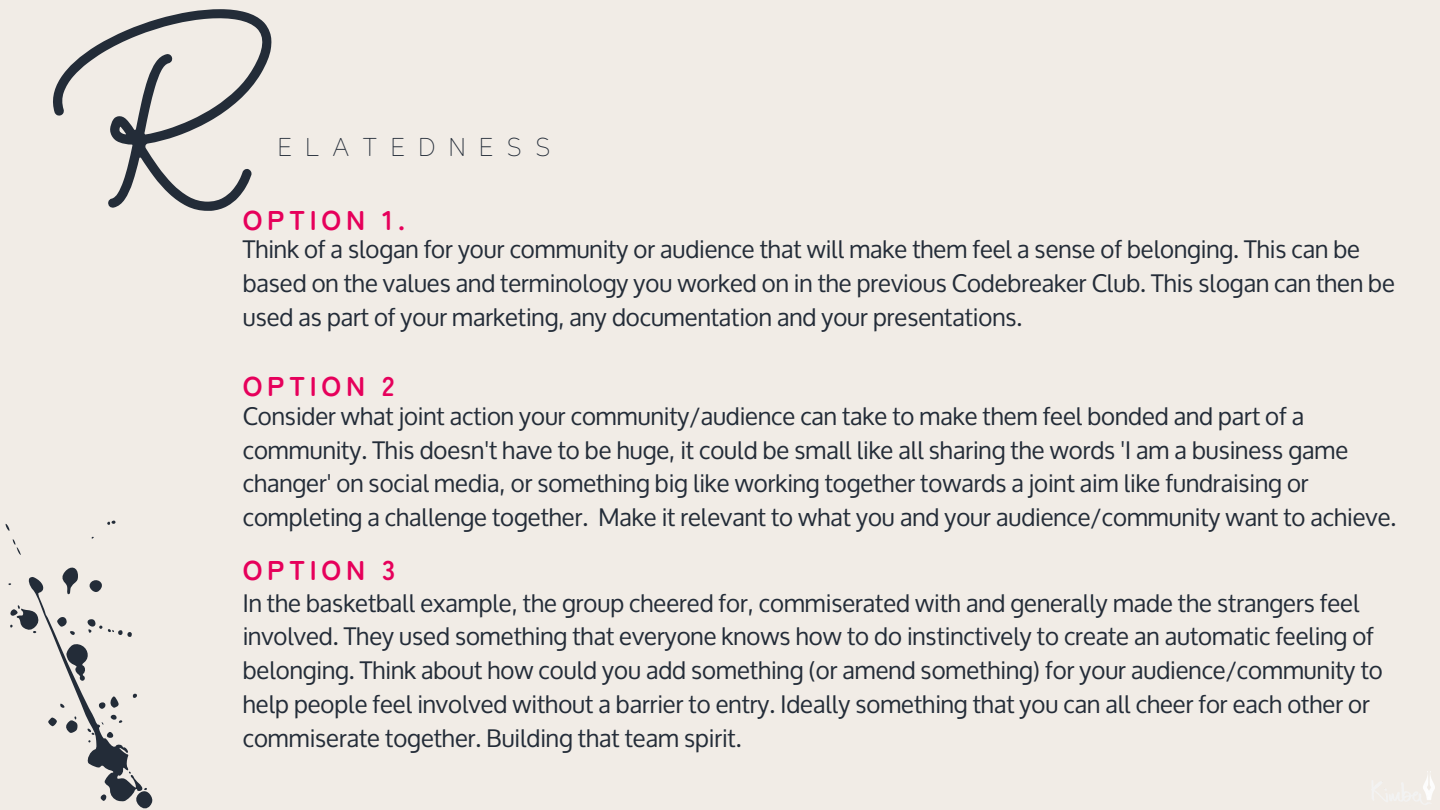
<style>
.page{position:relative;width:1440px;height:810px;background:#f1ece6}
.page>*{position:absolute;margin:0;border:0;box-sizing:border-box;transform-origin:0 0}
.t1{font:176.8px "Halimun";color:#232c38}
.t2{font:700 27.2px "Zen Maru Gothic";letter-spacing:.175em;color:#e6005b}
.t3{font:300 25.8px "Zen Maru Gothic";letter-spacing:.5em;color:#232c38}
.t4{font:24.2px/33.8px "Oxygen";color:#232c38}
</style>
<div class="page">
<svg style="left:8px;top:567px;width:145px;height:242px"></svg>
<svg style="left:13px;top:539px;width:8px;height:16px"></svg>
<svg style="left:5px;top:524px;width:5px;height:7px"></svg>
<svg style="left:107px;top:521px;width:8px;height:4px"></svg>
<img style="left:1372px;top:771px;width:62px;height:34px">
<p class="t1" style="left:51px;top:44px;width:212px">R</p>
<p class="t3" style="left:277px;top:126px;width:275px">ELATEDNESS</p>
<p class="t2" style="left:243px;top:198px;width:164px">OPTION 1.</p>
<p class="t4" style="left:243px;top:233px;width:1154px">Think of a slogan for your community or audience that will make them feel a sense of belonging. This can be based on the values and terminology you worked on in the previous Codebreaker Club. This slogan can then be used as part of your marketing, any documentation and your presentations.</p>
<p class="t2" style="left:243px;top:364px;width:153px">OPTION 2</p>
<p class="t4" style="left:243px;top:400px;width:1155px">Consider what joint action your community/audience can take to make them feel bonded and part of a community. This doesn't have to be huge, it could be small like all sharing the words 'I am a business game changer' on social media, or something big like working together towards a joint aim like fundraising or completing a challenge together. Make it relevant to what you and your audience/community want to achieve.</p>
<p class="t2" style="left:243px;top:548px;width:154px">OPTION 3</p>
<p class="t4" style="left:243px;top:586px;width:1142px">In the basketball example, the group cheered for, commiserated with and generally made the strangers feel involved. They used something that everyone knows how to do instinctively to create an automatic feeling of belonging. Think about how could you add something (or amend something) for your audience/community to help people feel involved without a barrier to entry. Ideally something that you can all cheer for each other or commiserate together. Building that team spirit.</p>
</div>
